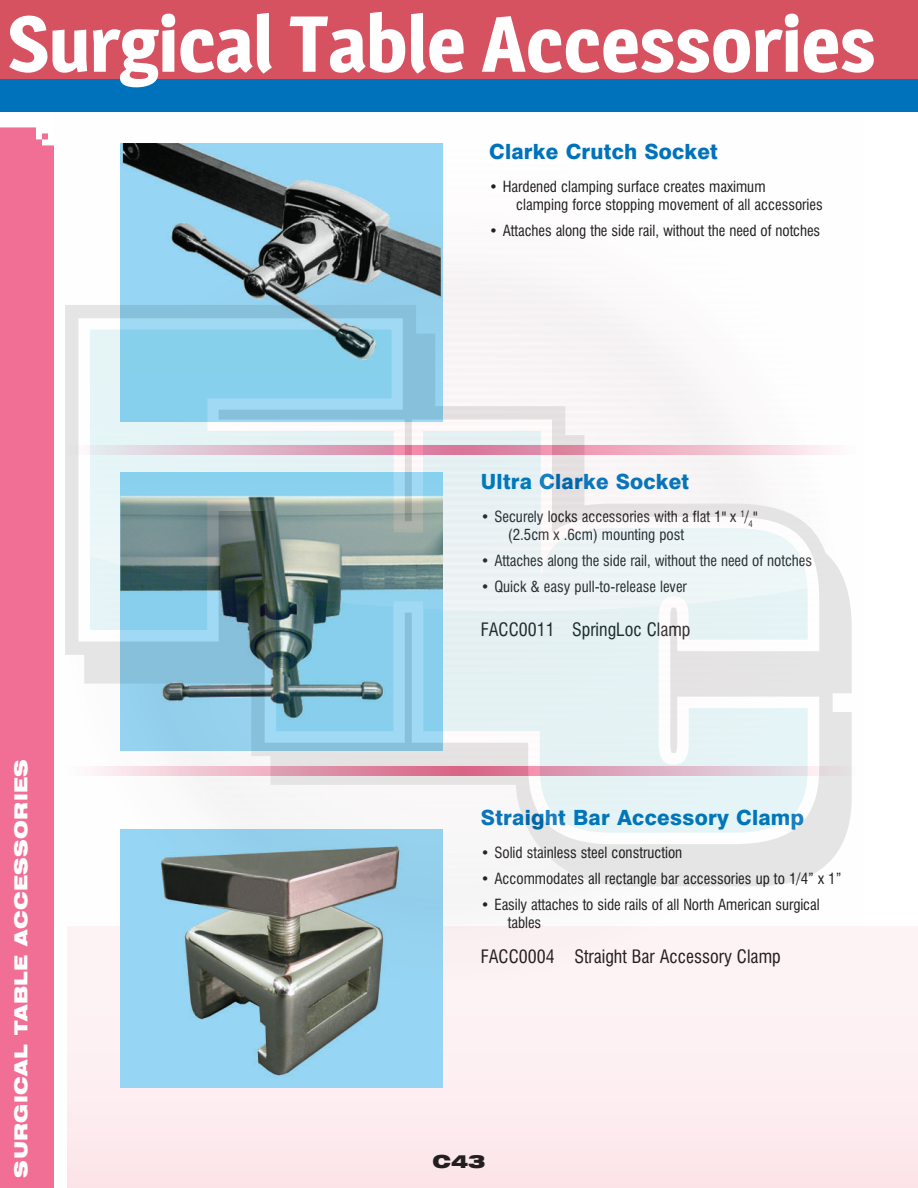
<style>
.page{position:relative;width:918px;height:1188px;background:#fff}
.page>*{position:absolute;margin:0;border:0;box-sizing:border-box;transform-origin:0 0}
.t1{font:700 78px "Magra";color:#fff}
.t2{font:800 21px "Swiss 721 BT";letter-spacing:.01em;color:#0072bc}
.t3{font:condensed 18px "Swiss 721 BT";color:#231f20}
.t4{font:900 expanded 18px "Swiss 721 BT";letter-spacing:.025em;color:#fff}
.t5{font:900 expanded 18px "Swiss 721 BT";color:#231f20}
.t6{font:condensed 15px/18px "Swiss 721 BT";color:#231f20}
</style>
<div class="page">
<div style="left:67px;top:927px;width:851px;height:261px;background:#fdedef"></div>
<div style="left:0;top:0;width:918px;height:106px;background:#d75261"></div>
<div style="left:0;top:80px;width:918px;height:32px;background:#0072bc"></div>
<div style="left:0;top:127px;width:54px;height:1061px;background:#f16f95"></div>
<img style="left:121px;top:143px;width:322px;height:35px">
<img style="left:121px;top:1010px;width:322px;height:78px">
<img style="left:0;top:178px;width:918px;height:832px">
<svg style="left:65px;top:305px;width:787px;height:581px"></svg>
<svg style="left:78px;top:318px;width:741px;height:526px"></svg>
<svg style="left:90px;top:330px;width:718px;height:503px"></svg>
<svg style="left:90px;top:330px;width:717px;height:281px"></svg>
<h1 class="t1" style="left:8px;top:-4px;width:870px">Surgical Table Accessories</h1>
<h2 class="t2" style="left:489px;top:139px;width:230px">Clarke Crutch Socket</h2>
<p class="t6" style="left:516px;top:178px;width:308px;text-indent:-27px">• Hardened clamping surface creates maximum<br>clamping force stopping movement of all accessories</p>
<p class="t6" style="left:489px;top:222px;width:333px">• Attaches along the side rail, without the need of notches</p>
<h2 class="t2" style="left:481px;top:469px;width:210px">Ultra Clarke Socket</h2>
<p class="t4" style="left:10px;top:1178px;width:420px;rotate:-90deg">SURGICAL TABLE ACCESSORIES</p>
<p class="t6" style="left:508px;top:508px;width:251px;text-indent:-27px">• Securely locks accessories with a flat 1" x <sup>1</sup>/<sub>4</sub>" (2.5cm x .6cm) mounting post</p>
<p class="t6" style="left:481px;top:552px;width:333px">• Attaches along the side rail, without the need of notches</p>
<p class="t6" style="left:481px;top:578px;width:208px">• Quick &amp; easy pull-to-release lever</p>
<p class="t3" style="left:481px;top:619px;width:211px">FACC0011 SpringLoc Clamp</p>
<h2 class="t2" style="left:481px;top:805px;width:325px">Straight Bar Accessory Clamp</h2>
<p class="t6" style="left:481px;top:843px;width:203px">• Solid stainless steel construction</p>
<p class="t6" style="left:481px;top:869px;width:362px">• Accommodates all rectangle bar accessories up to 1/4” x 1”</p>
<p class="t6" style="left:508px;top:896px;width:313px;text-indent:-27px">• Easily attaches to side rails of all North American surgical tables</p>
<p class="t3" style="left:481px;top:946px;width:301px">FACC0004 Straight Bar Accessory Clamp</p>
<p class="t5" style="left:433px;top:1151px;width:54px">C43</p>
</div>
